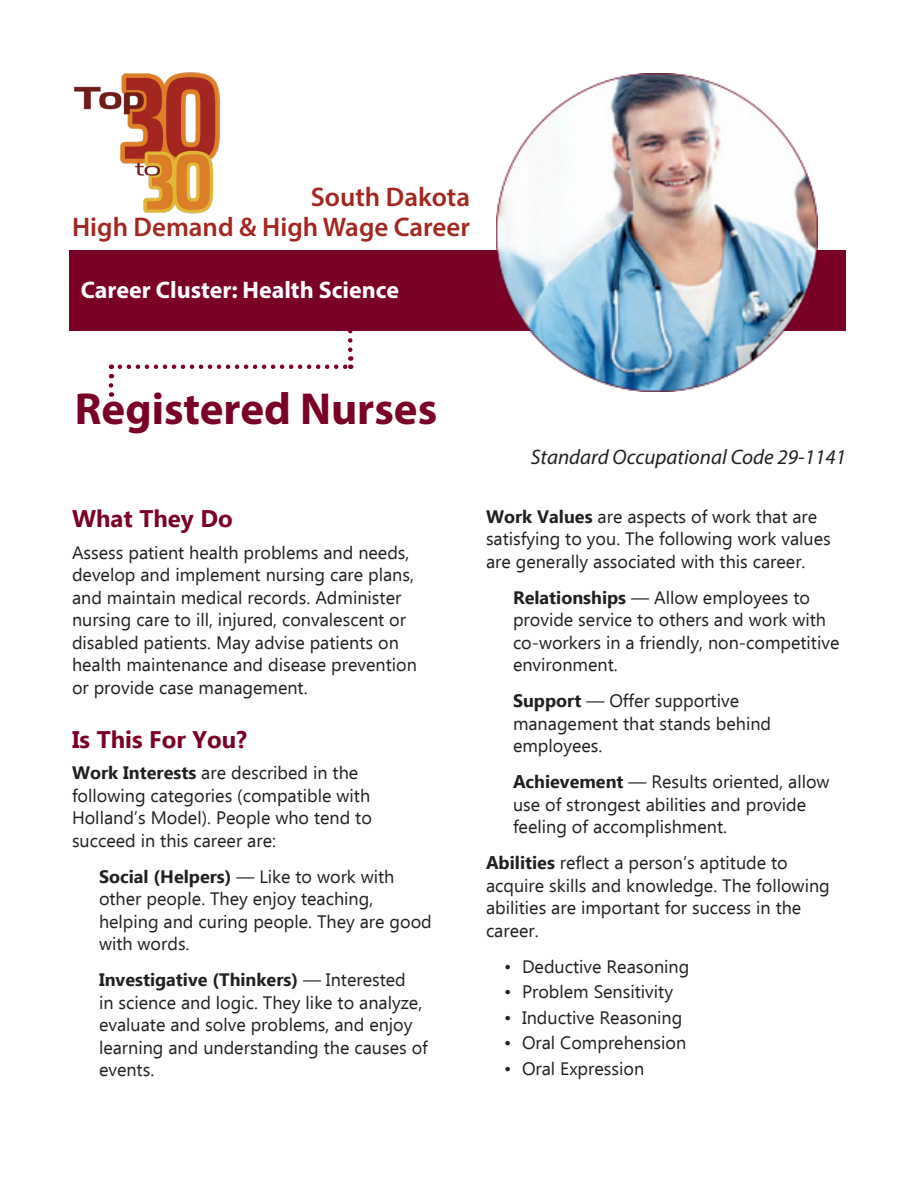
<style>
.page{position:relative;width:918px;height:1188px;background:#fff}
.page>*{position:absolute;margin:0;border:0;box-sizing:border-box;transform-origin:0 0}
.Occupational_Title{font:700 45px "Myriad Pro";color:#7a0026}
.High_Demand___High_W{font:600 27px "Myriad Pro";color:#a32721}
.Target_Group_Title{font:700 24px "Myriad Pro";color:#fff}
.Subheadings{font:700 24px "Ebrima";color:#7a0026}
.SOC_Code{font:italic 21px "Myriad Pro";color:#231f20}
.Main_body_text{font:18px/22.5px "Ebrima";color:#231f20}
.Indented_main_body_t{font:18px/22.5px "Ebrima";color:#231f20}
.s1{font-weight:700}
</style>
<div class="page">
<svg style="left:109px;top:385px;width:4px;height:12px"></svg>
<svg style="left:120px;top:331px;width:232px;height:38px"></svg>
<div style="left:69px;top:250px;width:777px;height:81px;background:#7a0026"></div>
<img style="left:497px;top:73px;width:320px;height:318px">
<img style="left:74px;top:72px;width:146px;height:142px">
<p class="High_Demand___High_W" style="left:311px;top:179px;width:161px">South Dakota</p>
<p class="High_Demand___High_W" style="left:72px;top:209px;width:400px">High Demand &amp; High Wage Career</p>
<p class="Target_Group_Title" style="left:81px;top:274px;width:320px">Career Cluster: Health Science</p>
<p class="Occupational_Title" style="left:75px;top:379px;width:364px">Registered Nurses</p>
<p class="Subheadings" style="left:72px;top:500px;width:162px">What They Do</p>
<p class="Main_body_text" style="left:72px;top:540px;width:346px">Assess patient health problems and needs, develop and implement nursing care plans, and maintain medical records. Administer nursing care to ill, injured, convalescent or disabled patients. May advise patients on health maintenance and disease prevention or provide case management.</p>
<p class="Subheadings" style="left:72px;top:720px;width:176px">Is This For You?</p>
<p class="Main_body_text" style="left:72px;top:761px;width:301px"><span class="s1">Work Interests</span> are described in the following categories (compatible with Holland’s Model). People who tend to succeed in this career are:</p>
<p class="Indented_main_body_t" style="left:99px;top:864px;width:334px"><span class="s1">Social (Helpers)</span> — Like to work with other people. They enjoy teaching, helping and curing people. They are good with words.</p>
<p class="Indented_main_body_t" style="left:99px;top:968px;width:330px"><span class="s1">Investigative (Thinkers)</span> — Interested<br>in science and logic. They like to analyze, evaluate and solve problems, and enjoy learning and understanding the causes of events.</p>
<p class="SOC_Code" style="left:531px;top:444px;width:317px">Standard Occupational Code 29-1141</p>
<p class="Main_body_text" style="left:486px;top:504px;width:346px"><span class="s1">Work Values</span> are aspects of work that are satisfying to you. The following work values are generally associated with this career.</p>
<p class="Indented_main_body_t" style="left:513px;top:585px;width:328px"><span class="s1">Relationships</span> — Allow employees to provide service to others and work with co-workers in a friendly, non-competitive environment.</p>
<p class="Indented_main_body_t" style="left:513px;top:689px;width:260px"><span class="s1">Support</span> — Offer supportive management that stands behind employees.</p>
<p class="Indented_main_body_t" style="left:513px;top:770px;width:318px"><span class="s1">Achievement</span> — Results oriented, allow use of strongest abilities and provide feeling of accomplishment.</p>
<p class="Main_body_text" style="left:486px;top:851px;width:345px"><span class="s1">Abilities</span> reflect a person’s aptitude to acquire skills and knowledge. The following abilities are important for success in the career.</p>
<p class="Main_body_text" style="left:504px;top:954px;width:187px">• Deductive Reasoning</p>
<p class="Main_body_text" style="left:504px;top:980px;width:171px">• Problem Sensitivity</p>
<p class="Main_body_text" style="left:504px;top:1005px;width:180px">• Inductive Reasoning</p>
<p class="Main_body_text" style="left:504px;top:1031px;width:184px">• Oral Comprehension</p>
<p class="Main_body_text" style="left:504px;top:1056px;width:142px">• Oral Expression</p>
</div>
